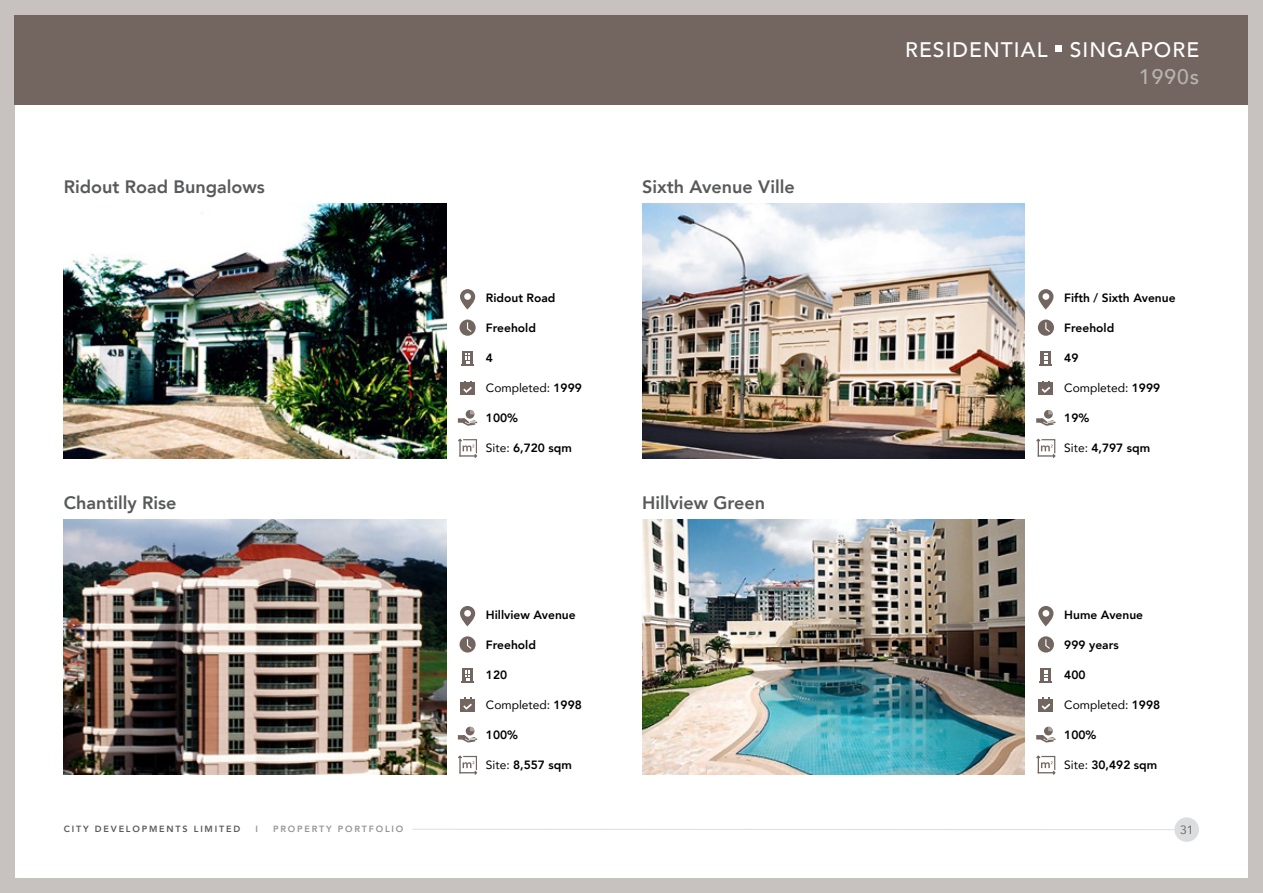
<style>
.page{position:relative;width:1263px;height:893px;background:#fff}
.page>*{position:absolute;margin:0;border:0;box-sizing:border-box;transform-origin:0 0}
.t1{font:500 21px "Avenir";letter-spacing:.05em;color:#fff}
.t2{font:500 21px "Avenir";letter-spacing:.05em;color:#b9b3af}
.t3{font:800 18px "Avenir";color:#58595b}
.t4{font:800 12px "Avenir";color:#000}
.t5{font:12px "Avenir";color:#000}
.t6{font:12px "Avenir";color:#6d6e71}
.t7{font:800 9px "Avenir";letter-spacing:.2em;color:#58595b}
.t8{font:800 9px "Avenir";letter-spacing:.2em;color:#939598}
.s1{font-weight:800}
.s2{font-weight:400}
</style>
<div class="page">
<div style="left:0;top:0;width:1263px;height:893px;border:15px solid #c7c2c0"></div>
<div style="left:15px;top:15px;width:1233px;height:89px;background:#736660"></div>
<div style="left:1055px;top:45px;width:7px;height:6px;background:#fff"></div>
<div style="left:459px;top:320px;width:17px;height:16px;background:#736660;border-radius:50%"></div>
<svg style="left:467px;top:322px;width:4px;height:10px"></svg>
<svg style="left:460px;top:289px;width:15px;height:21px"></svg>
<div style="left:464px;top:293px;width:7px;height:7px;background:#fff;border-radius:50%"></div>
<div style="left:462px;top:351px;width:11px;height:14px;background:#736660"></div>
<svg style="left:461px;top:353px;width:13px;height:13px"></svg>
<div style="left:460px;top:385px;width:15px;height:10px;background:#736660"></div>
<svg style="left:460px;top:381px;width:15px;height:12px"></svg>
<svg style="left:458px;top:410px;width:19px;height:16px"></svg>
<svg style="left:458px;top:438px;width:19px;height:20px"></svg>
<div style="left:1038px;top:320px;width:16px;height:16px;background:#736660;border-radius:50%"></div>
<svg style="left:1045px;top:322px;width:5px;height:10px"></svg>
<svg style="left:1038px;top:289px;width:15px;height:21px"></svg>
<div style="left:1042px;top:293px;width:7px;height:7px;background:#fff;border-radius:50%"></div>
<div style="left:1041px;top:351px;width:10px;height:14px;background:#736660"></div>
<svg style="left:1039px;top:353px;width:13px;height:13px"></svg>
<div style="left:1039px;top:385px;width:14px;height:10px;background:#736660"></div>
<svg style="left:1039px;top:381px;width:14px;height:12px"></svg>
<svg style="left:1036px;top:410px;width:20px;height:16px"></svg>
<svg style="left:1036px;top:438px;width:20px;height:20px"></svg>
<div style="left:459px;top:636px;width:17px;height:16px;background:#736660;border-radius:50%"></div>
<svg style="left:467px;top:639px;width:4px;height:10px"></svg>
<svg style="left:460px;top:606px;width:15px;height:20px"></svg>
<div style="left:464px;top:610px;width:7px;height:7px;background:#fff;border-radius:50%"></div>
<div style="left:462px;top:668px;width:11px;height:14px;background:#736660"></div>
<svg style="left:461px;top:670px;width:13px;height:13px"></svg>
<div style="left:460px;top:702px;width:15px;height:10px;background:#736660"></div>
<svg style="left:460px;top:698px;width:15px;height:12px"></svg>
<svg style="left:458px;top:727px;width:19px;height:15px"></svg>
<svg style="left:458px;top:755px;width:20px;height:20px"></svg>
<div style="left:1038px;top:636px;width:16px;height:16px;background:#736660;border-radius:50%"></div>
<svg style="left:1045px;top:639px;width:5px;height:10px"></svg>
<svg style="left:1038px;top:606px;width:15px;height:20px"></svg>
<div style="left:1042px;top:610px;width:7px;height:7px;background:#fff;border-radius:50%"></div>
<div style="left:1041px;top:668px;width:10px;height:14px;background:#736660"></div>
<svg style="left:1039px;top:670px;width:13px;height:13px"></svg>
<div style="left:1039px;top:702px;width:14px;height:10px;background:#736660"></div>
<svg style="left:1039px;top:698px;width:14px;height:12px"></svg>
<svg style="left:1036px;top:727px;width:20px;height:15px"></svg>
<svg style="left:1036px;top:755px;width:20px;height:20px"></svg>
<img style="left:64px;top:203px;width:382px;height:255px">
<img style="left:642px;top:203px;width:383px;height:255px">
<img style="left:64px;top:519px;width:382px;height:255px">
<img style="left:642px;top:519px;width:383px;height:255px">
<svg style="left:412px;top:828px;width:762px;height:2px"></svg>
<div style="left:1174px;top:817px;width:25px;height:25px;background:#dcddde;border-radius:50%"></div>
<h2 class="t3" style="left:64px;top:173px;width:202px">Ridout Road Bungalows</h2>
<h2 class="t3" style="left:642px;top:173px;width:154px">Sixth Avenue Ville</h2>
<p class="t4" style="left:486px;top:289px;width:71px">Ridout Road</p>
<p class="t4" style="left:486px;top:319px;width:52px">Freehold</p>
<p class="t4" style="left:486px;top:349px;width:9px">4</p>
<p class="t5" style="left:486px;top:378px;width:97px">Completed: <span class="s1">1999</span></p>
<p class="t4" style="left:486px;top:409px;width:34px">100%</p>
<p class="t4" style="left:486px;top:439px;width:87px"><span class="s2">Site:</span> 6,720 sqm</p>
<h2 class="t3" style="left:64px;top:489px;width:114px">Chantilly Rise</h2>
<h2 class="t3" style="left:642px;top:489px;width:125px">Hillview Green</h2>
<p class="t4" style="left:486px;top:605px;width:91px">Hillview Avenue</p>
<p class="t4" style="left:486px;top:635px;width:52px">Freehold</p>
<p class="t4" style="left:486px;top:665px;width:23px">120</p>
<p class="t5" style="left:486px;top:695px;width:97px">Completed: <span class="s1">1998</span></p>
<p class="t4" style="left:486px;top:725px;width:34px">100%</p>
<p class="t4" style="left:486px;top:755px;width:87px"><span class="s2">Site:</span> 8,557 sqm</p>
<h1 class="t1" style="left:905px;top:32px;width:295px">RESIDENTIAL SINGAPORE</h1>
<h1 class="t2" style="left:1139px;top:59px;width:62px">1990s</h1>
<p class="t4" style="left:1064px;top:289px;width:113px">Fifth / Sixth Avenue</p>
<p class="t4" style="left:1064px;top:319px;width:52px">Freehold</p>
<p class="t4" style="left:1064px;top:349px;width:16px">49</p>
<p class="t5" style="left:1064px;top:378px;width:97px">Completed: <span class="s1">1999</span></p>
<p class="t4" style="left:1064px;top:409px;width:27px">19%</p>
<p class="t4" style="left:1064px;top:439px;width:87px"><span class="s2">Site:</span> 4,797 sqm</p>
<p class="t4" style="left:1064px;top:605px;width:80px">Hume Avenue</p>
<p class="t4" style="left:1064px;top:635px;width:56px">999 years</p>
<p class="t4" style="left:1064px;top:665px;width:23px">400</p>
<p class="t5" style="left:1064px;top:695px;width:97px">Completed: <span class="s1">1998</span></p>
<p class="t4" style="left:1064px;top:725px;width:34px">100%</p>
<p class="t4" style="left:1064px;top:755px;width:95px"><span class="s2">Site:</span> 30,492 sqm</p>
<p class="t7" style="left:64px;top:821px;width:178px">CITY DEVELOPMENTS LIMITED</p>
<p class="t8" style="left:255px;top:821px;width:4px">I</p>
<p class="t8" style="left:273px;top:821px;width:132px">PROPERTY PORTFOLIO</p>
<p class="t6" style="left:1180px;top:820px;width:15px">31</p>
</div>
